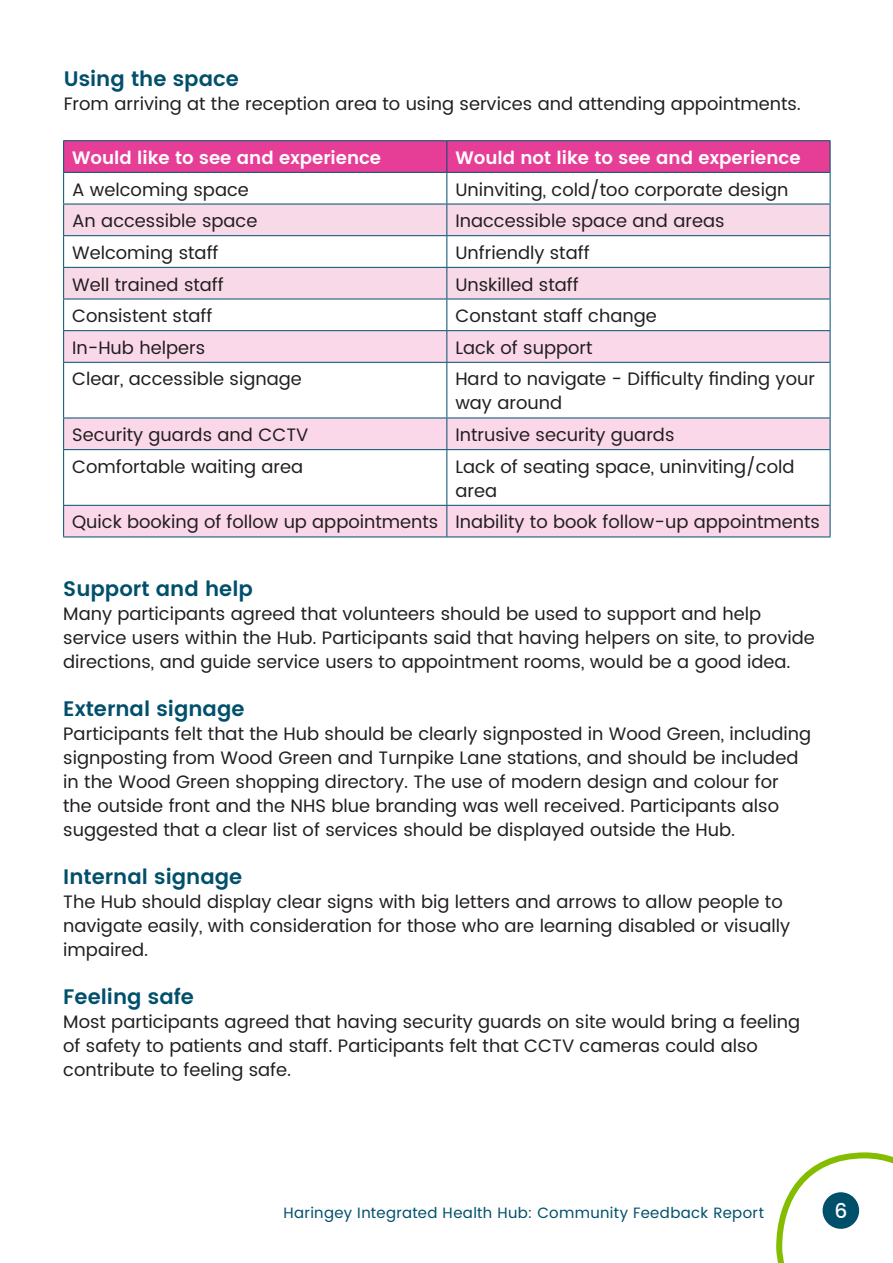
<style>
.page{position:relative;width:893px;height:1263px;background:#fff}
.page>*{position:absolute;margin:0;border:0;box-sizing:border-box;transform-origin:0 0}
.Intro_paragraph_-_14pt_Blue{font:600 21px "Poppins";color:#004f6b}
.t1{font:500 20.25px "Poppins";color:#fff}
.Intro_paragraph_-_14pt_Blue-2{font:18px/24px "Poppins";color:#231f20}
.Intro_paragraph_-_14pt_Blue-3{font:600 18px "Poppins";color:#fff}
.t2{font:15px "Poppins";letter-spacing:.025em;color:#004f6b}
</style>
<div class="page">
<svg style="left:776px;top:1152px;width:117px;height:111px"></svg>
<svg style="left:64px;top:141px;width:766px;height:31px;background:#e33e96"></svg>
<svg style="left:64px;top:205px;width:766px;height:94px;fill:#f8d9e7"></svg>
<svg style="left:64px;top:331px;width:766px;height:206px"></svg>
<hr style="left:63px;top:140px;width:384px;height:1px;background:#004f6b">
<hr style="left:63px;top:141px;width:1px;height:31px;background:#004f6b">
<hr style="left:447px;top:140px;width:383px;height:1px;background:#004f6b">
<hr style="left:446px;top:141px;width:1px;height:31px;background:#004f6b">
<hr style="left:830px;top:141px;width:1px;height:31px;background:#004f6b">
<hr style="left:63px;top:172px;width:384px;height:1px;background:#004f6b">
<hr style="left:63px;top:173px;width:1px;height:31px;background:#004f6b">
<hr style="left:447px;top:172px;width:383px;height:1px;background:#004f6b">
<hr style="left:446px;top:173px;width:1px;height:31px;background:#004f6b">
<hr style="left:830px;top:173px;width:1px;height:31px;background:#004f6b">
<hr style="left:63px;top:204px;width:384px;height:1px;background:#004f6b">
<hr style="left:63px;top:204px;width:1px;height:31px;background:#004f6b">
<hr style="left:447px;top:204px;width:383px;height:1px;background:#004f6b">
<hr style="left:446px;top:204px;width:1px;height:31px;background:#004f6b">
<hr style="left:830px;top:204px;width:1px;height:31px;background:#004f6b">
<hr style="left:63px;top:235px;width:384px;height:1px;background:#004f6b">
<hr style="left:63px;top:236px;width:1px;height:31px;background:#004f6b">
<hr style="left:447px;top:235px;width:383px;height:1px;background:#004f6b">
<hr style="left:446px;top:236px;width:1px;height:31px;background:#004f6b">
<hr style="left:830px;top:236px;width:1px;height:31px;background:#004f6b">
<hr style="left:63px;top:267px;width:384px;height:1px;background:#004f6b">
<hr style="left:63px;top:268px;width:1px;height:31px;background:#004f6b">
<hr style="left:447px;top:267px;width:383px;height:1px;background:#004f6b">
<hr style="left:446px;top:268px;width:1px;height:31px;background:#004f6b">
<hr style="left:830px;top:268px;width:1px;height:31px;background:#004f6b">
<hr style="left:63px;top:299px;width:384px;height:1px;background:#004f6b">
<hr style="left:63px;top:299px;width:1px;height:31px;background:#004f6b">
<hr style="left:447px;top:299px;width:383px;height:1px;background:#004f6b">
<hr style="left:446px;top:299px;width:1px;height:31px;background:#004f6b">
<hr style="left:830px;top:299px;width:1px;height:31px;background:#004f6b">
<hr style="left:63px;top:330px;width:384px;height:1px;background:#004f6b">
<hr style="left:63px;top:331px;width:1px;height:31px;background:#004f6b">
<hr style="left:447px;top:330px;width:383px;height:1px;background:#004f6b">
<hr style="left:446px;top:331px;width:1px;height:31px;background:#004f6b">
<hr style="left:830px;top:331px;width:1px;height:31px;background:#004f6b">
<hr style="left:63px;top:362px;width:384px;height:1px;background:#004f6b">
<hr style="left:63px;top:363px;width:1px;height:55px;background:#004f6b">
<hr style="left:447px;top:362px;width:383px;height:1px;background:#004f6b">
<hr style="left:446px;top:363px;width:1px;height:55px;background:#004f6b">
<hr style="left:830px;top:363px;width:1px;height:55px;background:#004f6b">
<hr style="left:63px;top:418px;width:384px;height:1px;background:#004f6b">
<hr style="left:63px;top:418px;width:1px;height:31px;background:#004f6b">
<hr style="left:447px;top:418px;width:383px;height:1px;background:#004f6b">
<hr style="left:446px;top:418px;width:1px;height:31px;background:#004f6b">
<hr style="left:830px;top:418px;width:1px;height:31px;background:#004f6b">
<hr style="left:63px;top:449px;width:384px;height:1px;background:#004f6b">
<hr style="left:63px;top:450px;width:1px;height:55px;background:#004f6b">
<hr style="left:447px;top:449px;width:383px;height:1px;background:#004f6b">
<hr style="left:446px;top:450px;width:1px;height:55px;background:#004f6b">
<hr style="left:830px;top:450px;width:1px;height:55px;background:#004f6b">
<hr style="left:63px;top:505px;width:384px;height:1px;background:#004f6b">
<hr style="left:63px;top:506px;width:1px;height:31px;background:#004f6b">
<hr style="left:447px;top:505px;width:383px;height:1px;background:#004f6b">
<hr style="left:446px;top:506px;width:1px;height:31px;background:#004f6b">
<hr style="left:830px;top:506px;width:1px;height:31px;background:#004f6b">
<hr style="left:63px;top:537px;width:384px;height:1px;background:#004f6b">
<hr style="left:447px;top:537px;width:383px;height:1px;background:#004f6b">
<p class="Intro_paragraph_-_14pt_Blue" style="left:64px;top:63px;width:177px">Using the space</p>
<p class="Intro_paragraph_-_14pt_Blue-2" style="left:64px;top:92px;width:739px">From arriving at the reception area to using services and attending appointments.</p>
<p class="Intro_paragraph_-_14pt_Blue-3" style="left:72px;top:144px;width:311px">Would like to see and experience</p>
<p class="Intro_paragraph_-_14pt_Blue-3" style="left:455px;top:144px;width:347px">Would not like to see and experience</p>
<p class="Intro_paragraph_-_14pt_Blue-2" style="left:72px;top:178px;width:178px">A welcoming space</p>
<p class="Intro_paragraph_-_14pt_Blue-2" style="left:455px;top:178px;width:334px">Uninviting, cold/too corporate design</p>
<p class="Intro_paragraph_-_14pt_Blue-2" style="left:72px;top:209px;width:187px">An accessible space</p>
<p class="Intro_paragraph_-_14pt_Blue-2" style="left:455px;top:209px;width:271px">Inaccessible space and areas</p>
<p class="Intro_paragraph_-_14pt_Blue-2" style="left:72px;top:241px;width:148px">Welcoming staff</p>
<p class="Intro_paragraph_-_14pt_Blue-2" style="left:455px;top:241px;width:136px">Unfriendly staff</p>
<p class="Intro_paragraph_-_14pt_Blue-2" style="left:72px;top:273px;width:153px">Well trained staff</p>
<p class="Intro_paragraph_-_14pt_Blue-2" style="left:455px;top:273px;width:125px">Unskilled staff</p>
<p class="Intro_paragraph_-_14pt_Blue-2" style="left:72px;top:304px;width:142px">Consistent staff</p>
<p class="Intro_paragraph_-_14pt_Blue-2" style="left:455px;top:304px;width:203px">Constant staff change</p>
<p class="Intro_paragraph_-_14pt_Blue-2" style="left:72px;top:336px;width:135px">In-Hub helpers</p>
<p class="Intro_paragraph_-_14pt_Blue-2" style="left:455px;top:336px;width:139px">Lack of support</p>
<p class="Intro_paragraph_-_14pt_Blue-2" style="left:72px;top:368px;width:231px">Clear, accessible signage</p>
<p class="Intro_paragraph_-_14pt_Blue-2" style="left:455px;top:368px;width:361px">Hard to navigate - Difficulty finding your way around</p>
<p class="Intro_paragraph_-_14pt_Blue-2" style="left:72px;top:423px;width:238px">Security guards and CCTV</p>
<p class="Intro_paragraph_-_14pt_Blue-2" style="left:455px;top:423px;width:221px">Intrusive security guards</p>
<p class="Intro_paragraph_-_14pt_Blue-2" style="left:72px;top:455px;width:233px">Comfortable waiting area</p>
<p class="Intro_paragraph_-_14pt_Blue-2" style="left:455px;top:455px;width:341px">Lack of seating space, uninviting/cold area</p>
<p class="Intro_paragraph_-_14pt_Blue-2" style="left:72px;top:511px;width:368px">Quick booking of follow up appointments</p>
<p class="Intro_paragraph_-_14pt_Blue-2" style="left:455px;top:511px;width:366px">Inability to book follow-up appointments</p>
<p class="Intro_paragraph_-_14pt_Blue" style="left:63px;top:573px;width:191px">Support and help</p>
<p class="Intro_paragraph_-_14pt_Blue-2" style="left:63px;top:602px;width:753px">Many participants agreed that volunteers should be used to support and help service users within the Hub. Participants said that having helpers on site, to provide directions, and guide service users to appointment rooms, would be a good idea.</p>
<p class="Intro_paragraph_-_14pt_Blue" style="left:63px;top:693px;width:183px">External signage</p>
<p class="Intro_paragraph_-_14pt_Blue-2" style="left:63px;top:722px;width:749px">Participants felt that the Hub should be clearly signposted in Wood Green, including signposting from Wood Green and Turnpike Lane stations, and should be included in the Wood Green shopping directory. The use of modern design and colour for the outside front and the NHS blue branding was well received. Participants also suggested that a clear list of services should be displayed outside the Hub.</p>
<p class="Intro_paragraph_-_14pt_Blue" style="left:63px;top:861px;width:181px">Internal signage</p>
<p class="Intro_paragraph_-_14pt_Blue-2" style="left:63px;top:890px;width:728px">The Hub should display clear signs with big letters and arrows to allow people to navigate easily, with consideration for those who are learning disabled or visually impaired.</p>
<p class="Intro_paragraph_-_14pt_Blue" style="left:63px;top:981px;width:132px">Feeling safe</p>
<p class="Intro_paragraph_-_14pt_Blue-2" style="left:63px;top:1010px;width:738px">Most participants agreed that having security guards on site would bring a feeling of safety to patients and staff. Participants felt that CCTV cameras could also contribute to feeling safe.</p>
<p class="t2" style="left:284px;top:1201px;width:482px">Haringey Integrated Health Hub: Community Feedback Report</p>
<p class="t1" style="left:834px;top:1196px;width:15px">6</p>
</div>
